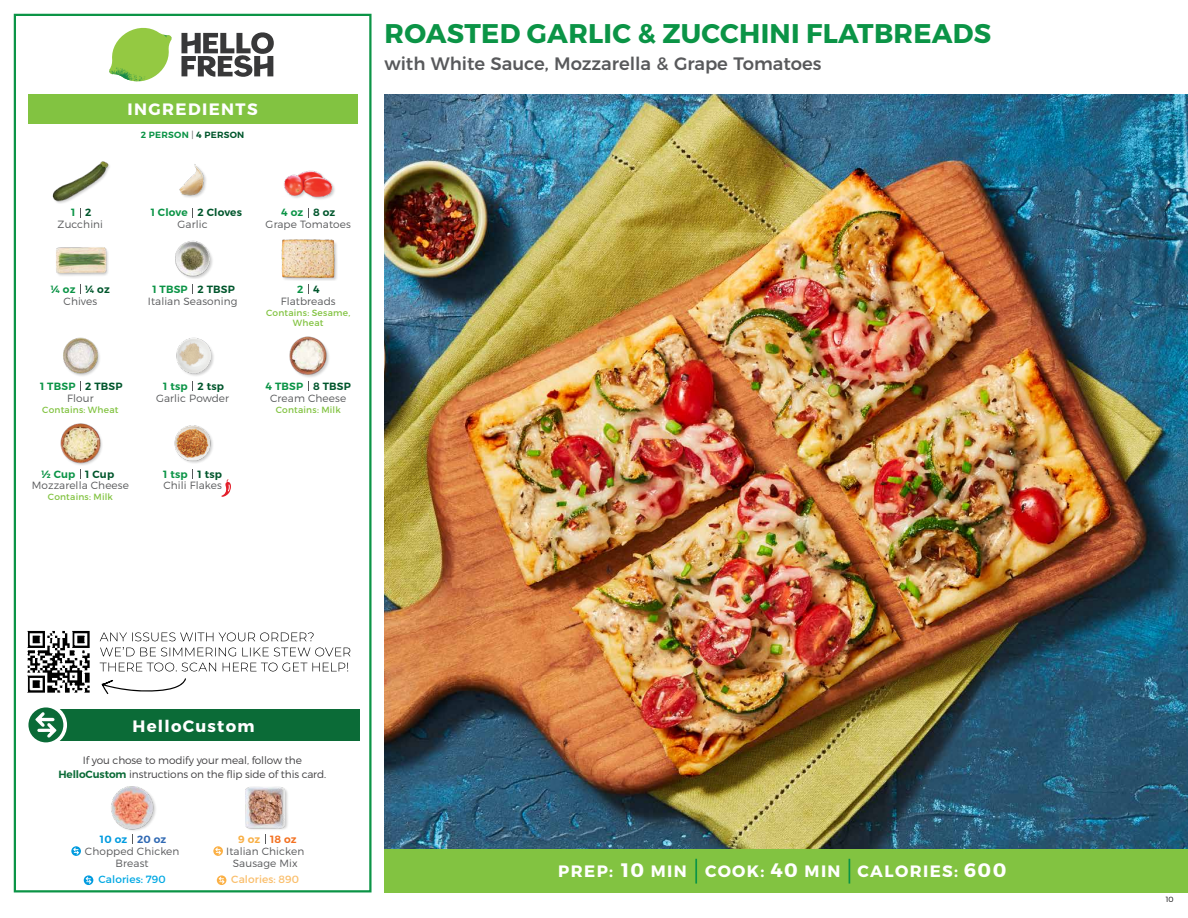
<style>
.page{position:relative;width:1188px;height:918px;background:#fff}
.page>*{position:absolute;margin:0;border:0;box-sizing:border-box;transform-origin:0 0}
.t1{font:700 27px "Montserrat";letter-spacing:.01em;color:#0b9446}
.t2{font:500 18px "Montserrat";color:#58595b}
.t3{font:700 16.5px "Montserrat";letter-spacing:.085em;color:#fff}
.t4{font:300 10.5px/12px "Montserrat";letter-spacing:.01em;color:#58595b;text-align:center}
.t5{font:300 10.5px/13.5px "Montserrat";letter-spacing:-.01em;color:#414042;text-align:center}
.t6{font:600 10.5px "Montserrat";letter-spacing:.02em;color:#00562c}
.t7{font:600 10.5px "Montserrat";letter-spacing:.02em;color:#0b9446}
.t8{font:10.5px "Montserrat";letter-spacing:.01em;color:#00a8e3}
.t9{font:10.5px "Montserrat";letter-spacing:.01em;color:#fabe6b}
.t10{font:600 10.5px "Montserrat";letter-spacing:.02em;color:#009bdf}
.t11{font:600 10.5px "Montserrat";color:#f37121}
.t12{font:9px/10.5px "Montserrat";letter-spacing:.025em;color:#82c341;text-align:center}
.t13{font:600 9px "Montserrat";letter-spacing:.03em;color:#0b9446}
.t14{font:300 7.5px "Montserrat";color:#000}
.s1{font-weight:300;color:#58595b}
.s2{color:#00562c}
.s3{font-weight:600;color:#0b6b37}
.s4{color:#3069b3}
.s5{color:#f8af45}
.s6{font-size:19.5px}
</style>
<div class="page">
<div style="left:384px;top:849px;width:804px;height:43px;background:#82c341"></div>
<svg style="left:181px;top:32px;width:93px;height:45px"></svg>
<svg style="left:114px;top:28px;width:55px;height:36px"></svg>
<img style="left:143px;top:28px;width:29px;height:24px">
<img style="left:112px;top:48px;width:54px;height:10px">
<img style="left:109px;top:52px;width:55px;height:30px">
<img style="left:142px;top:58px;width:24px;height:23px">
<div style="left:28px;top:94px;width:330px;height:30px;background:#82c341"></div>
<div style="left:14px;top:14px;width:358px;height:878px;border:2px solid #0b9446"></div>
<img style="left:384px;top:94px;width:804px;height:755px">
<img style="left:175px;top:240px;width:38px;height:39px">
<div style="left:282px;top:240px;width:56px;height:41px;background:#eee"></div>
<img style="left:281px;top:239px;width:55px;height:41px">
<img style="left:179px;top:164px;width:27px;height:34px">
<img style="left:284px;top:170px;width:51px;height:29px">
<img style="left:56px;top:247px;width:52px;height:29px">
<div style="left:53px;top:161px;width:58px;height:43px;background:#000;opacity:.2"></div>
<img style="left:52px;top:161px;width:58px;height:41px">
<img style="left:176px;top:337px;width:38px;height:39px">
<img style="left:289px;top:336px;width:40px;height:41px">
<img style="left:63px;top:337px;width:37px;height:39px">
<img style="left:174px;top:425px;width:39px;height:38px">
<img style="left:60px;top:423px;width:42px;height:42px">
<svg style="left:221px;top:479px;width:10px;height:18px"></svg>
<div style="left:33px;top:709px;width:327px;height:32px;background:#0b6b37"></div>
<div style="left:25px;top:704px;width:42px;height:42px;background:#fff;border-radius:50%"></div>
<div style="left:28px;top:707px;width:35px;height:35px;background:#0a6b37;border-radius:50%"></div>
<svg style="left:35px;top:712px;width:22px;height:26px"></svg>
<div style="left:111px;top:787px;width:46px;height:46px;background:#000;opacity:.2"></div>
<img style="left:111px;top:786px;width:46px;height:43px">
<svg style="left:71px;top:846px;width:10px;height:10px"></svg>
<svg style="left:73px;top:848px;width:6px;height:7px"></svg>
<svg style="left:84px;top:875px;width:9px;height:10px"></svg>
<svg style="left:86px;top:877px;width:6px;height:7px"></svg>
<div style="left:245px;top:787px;width:44px;height:44px;background:#f4f4f4"></div>
<img style="left:245px;top:786px;width:44px;height:43px">
<hr style="left:695px;top:859px;width:2px;height:25px;background:#0b9446">
<svg style="left:849px;top:859px;width:1px;height:25px"></svg>
<img style="left:27px;top:630px;width:63px;height:63px">
<svg style="left:102px;top:678px;width:84px;height:16px"></svg>
<svg style="left:100px;top:663px;width:248px;height:8px"></svg>
<svg style="left:100px;top:647px;width:250px;height:9px"></svg>
<svg style="left:100px;top:632px;width:214px;height:9px"></svg>
<svg style="left:213px;top:846px;width:10px;height:10px"></svg>
<svg style="left:215px;top:848px;width:6px;height:7px"></svg>
<svg style="left:217px;top:875px;width:9px;height:10px"></svg>
<svg style="left:219px;top:877px;width:6px;height:7px"></svg>
<h3 class="t3" style="left:128px;top:99px;width:132px">INGREDIENTS</h3>
<p class="t13" style="left:141px;top:129px;width:105px">2 PERSON <span class="s1">|</span> <span class="s2">4 PERSON</span></p>
<p class="t7" style="left:71px;top:206px;width:6px">1</p>
<p class="t6" style="left:85px;top:206px;width:8px">2</p>
<p class="t7" style="left:151px;top:206px;width:38px">1 Clove</p>
<p class="t7" style="left:281px;top:206px;width:24px">4 oz</p>
<p class="t6" style="left:198px;top:206px;width:46px">2 Cloves</p>
<p class="t6" style="left:313px;top:206px;width:24px">8 oz</p>
<p class="t4" style="left:58px;top:218px;width:47px">Zucchini</p>
<p class="t4" style="left:178px;top:218px;width:32px">Garlic</p>
<p class="t4" style="left:266px;top:218px;width:87px">Grape Tomatoes</p>
<p class="t7" style="left:51px;top:283px;width:26px">¼ oz</p>
<p class="t6" style="left:85px;top:283px;width:26px">¼ oz</p>
<p class="t7" style="left:152px;top:283px;width:37px">1 TBSP</p>
<p class="t7" style="left:297px;top:283px;width:8px">2</p>
<p class="t6" style="left:198px;top:283px;width:39px">2 TBSP</p>
<p class="t6" style="left:313px;top:283px;width:8px">4</p>
<p class="t4" style="left:64px;top:295px;width:35px">Chives</p>
<p class="t4" style="left:148px;top:295px;width:91px">Italian Seasoning</p>
<p class="t4" style="left:281px;top:295px;width:57px">Flatbreads</p>
<p class="t12" style="left:266px;top:307px;width:86px">Contains: Sesame,<br>Wheat</p>
<p class="t7" style="left:40px;top:380px;width:37px">1 TBSP</p>
<p class="t6" style="left:85px;top:380px;width:39px">2 TBSP</p>
<p class="t7" style="left:163px;top:380px;width:26px">1 tsp</p>
<p class="t7" style="left:266px;top:380px;width:39px">4 TBSP</p>
<p class="t6" style="left:198px;top:380px;width:28px">2 tsp</p>
<p class="t6" style="left:313px;top:380px;width:39px">8 TBSP</p>
<p class="t4" style="left:67px;top:392px;width:28px">Flour</p>
<p class="t12" style="left:42px;top:404px;width:78px">Contains: Wheat</p>
<p class="t4" style="left:156px;top:392px;width:75px">Garlic Powder</p>
<p class="t4" style="left:270px;top:392px;width:78px">Cream Cheese</p>
<p class="t12" style="left:276px;top:404px;width:67px">Contains: Milk</p>
<p class="t7" style="left:41px;top:467px;width:36px">½ Cup</p>
<p class="t6" style="left:85px;top:467px;width:31px">1 Cup</p>
<p class="t7" style="left:163px;top:467px;width:26px">1 tsp</p>
<p class="t6" style="left:198px;top:467px;width:26px">1 tsp</p>
<p class="t4" style="left:32px;top:480px;width:99px">Mozzarella Cheese</p>
<p class="t12" style="left:48px;top:492px;width:67px">Contains: Milk</p>
<p class="t4" style="left:163px;top:480px;width:60px">Chili Flakes</p>
<h1 class="t1" style="left:385px;top:17px;width:608px">ROASTED GARLIC &amp; ZUCCHINI FLATBREADS</h1>
<h2 class="t2" style="left:384px;top:49px;width:438px">with White Sauce, Mozzarella &amp; Grape Tomatoes</h2>
<h3 class="t3" style="left:133px;top:716px;width:123px">HelloCustom</h3>
<p class="t5" style="left:58px;top:754px;width:269px">If you chose to modify your meal, follow the<br><span class="s3">HelloCustom</span> instructions on the flip side of this card.</p>
<p class="t10" style="left:100px;top:833px;width:68px">10 oz <span class="s4">20 oz</span></p>
<p class="t4" style="left:85px;top:845px;width:96px">Chopped Chicken<br>Breast</p>
<p class="t8" style="left:99px;top:873px;width:69px">Calories: 790</p>
<p class="t11" style="left:238px;top:833px;width:60px"><span class="s5">9 oz</span> 18 oz</p>
<p class="t4" style="left:226px;top:845px;width:80px">Italian Chicken<br>Sausage Mix</p>
<p class="t9" style="left:231px;top:873px;width:69px">Calories: 890</p>
<h3 class="t3" style="left:558px;top:861px;width:450px">PREP: <span class="s6">10</span> MIN COOK: <span class="s6">40</span> MIN CALORIES: <span class="s6">600</span></h3>
<p class="t14" style="left:1166px;top:895px;width:9px">10</p>
</div>
